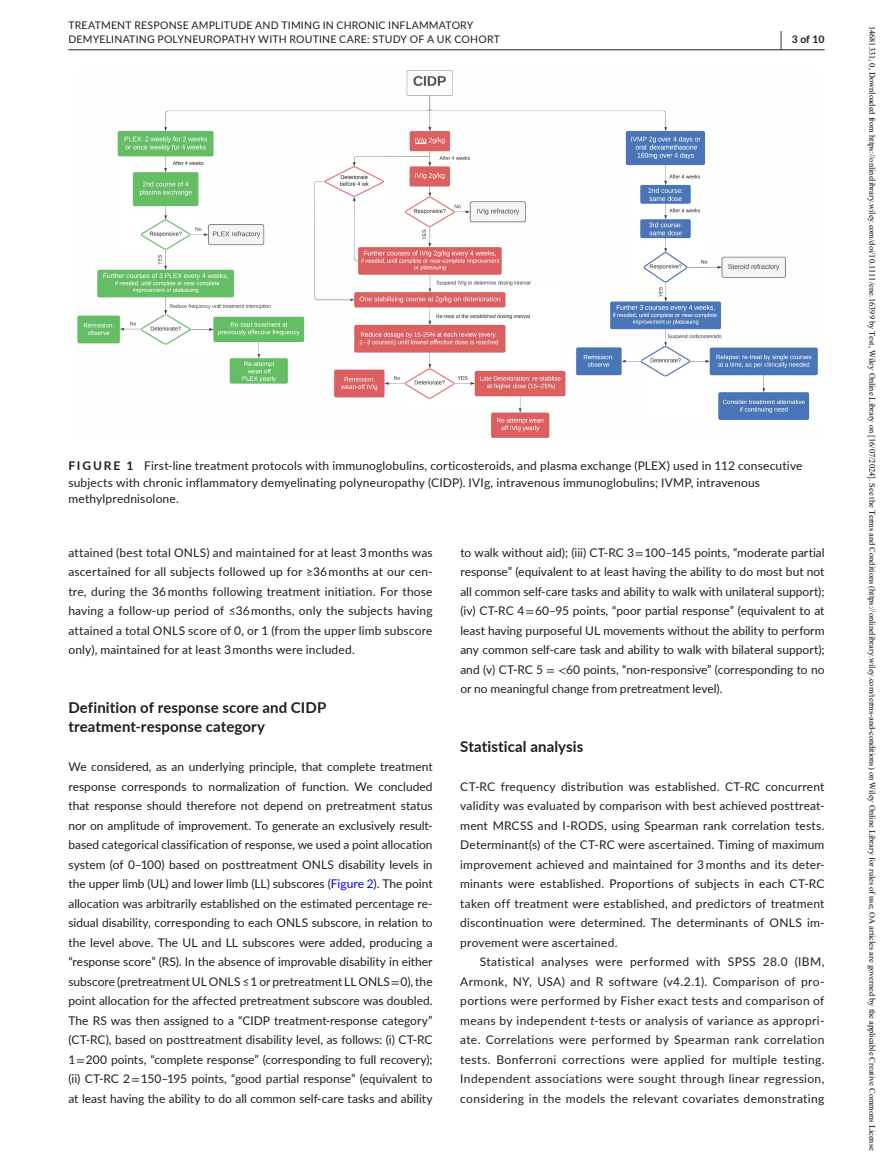
<style>
.page{position:relative;width:893px;height:1174px;background:#fff}
.page>*{position:absolute;margin:0;border:0;box-sizing:border-box;transform-origin:0 0}
.t1{font:15px/19.5px "Lato Bold 2";letter-spacing:.005em;color:#1d1e1f}
.t2{font:12px/19.5px "Lato";letter-spacing:.005em;color:#1d1e1f;text-align:justify}
.t3{font:12px/19.5px "Lato Regular 2";letter-spacing:.005em;color:#1d1e1f;text-align:justify}
.t4{font:10.5px/13.5px "Lato Regular 2";letter-spacing:.02em;color:#1d1e1f}
.t5{font:700 10.5px "Lato";color:#1d1e1f}
.t6{font:8.4px "Times New Roman";color:#000}
.s1{font-family:"Lato Bold 2";font-weight:400;font-size:19.5px}
.s2{font-family:"Lato Bold 2"}
.s3{font-family:"Lato Regular 2";color:#00f}
.s4{font-family:"Lato"}
.s5{font-family:"STIX"}
.s6{font-family:"Lato Regular 2"}
.s7{font-style:italic}
</style>
<div class="page">
<hr style="left:68px;top:49px;width:756px;height:1px;background:#1d1e1f">
<img style="left:75px;top:70px;width:743px;height:368px">
<p class="t4" style="left:68px;top:18px;width:433px">TREATMENT RESPONSE AMPLITUDE AND TIMING IN CHRONIC INFLAMMATORY<br>DEMYELINATING POLYNEUROPATHY WITH ROUTINE CARE: STUDY OF A UK COHORT</p>
<p class="t5" style="left:780px;top:31px;width:46px"><span class="s1">|</span> 3 of 10</p>
<p class="t2" style="left:68px;top:457px;width:736px;line-height:16.5px"><span class="s2">FIGURE 1</span> First-line treatment protocols with immunoglobulins, corticosteroids, and plasma exchange (PLEX) used in 112 consecutive subjects with chronic inflammatory demyelinating polyneuropathy (CIDP). IVIg, intravenous immunoglobulins; IVMP, intravenous</p>
<p class="t3" style="left:68px;top:489px;width:112px">methylprednisolone.</p>
<p class="t2" style="left:68px;top:542px;width:366px">attained (best total ONLS) and maintained for at least 3 months was ascertained for all subjects followed up for ≥36 months at our cen&shy;tre, during the 36 months following treatment initiation. For those having a follow-up period of ≤36 months, only the subjects having attained a total ONLS score of 0, or 1 (from the upper limb subscore only), maintained for at least 3 months were included.</p>
<p class="t1" style="left:68px;top:697px;width:259px">Definition of response score and CIDP treatment-response category</p>
<p class="t2" style="left:68px;top:756px;width:366px">We considered, as an underlying principle, that complete treatment response corresponds to normalization of function. We concluded</p>
<p class="t3" style="left:68px;top:795px;width:366px">that response should therefore not depend on pretreatment status</p>
<p class="t2" style="left:68px;top:815px;width:366px">nor on amplitude of improvement. To generate an exclusively result-</p>
<p class="t3" style="left:68px;top:834px;width:366px">based categorical classification of response, we used a point allocation</p>
<p class="t2" style="left:68px;top:854px;width:366px">system (of 0–100) based on posttreatment ONLS disability levels in the upper limb (UL) and lower limb (LL) subscores (<span class="s3">Figure 2</span>). The point</p>
<p class="t3" style="left:68px;top:893px;width:366px">allocation was arbitrarily established on the estimated percentage re<span class="s4">-</span></p>
<p class="t2" style="left:68px;top:912px;width:366px">sidual disability, corresponding to each ONLS subscore, in relation to the level above. The UL and LL subscores were added, producing a “response score” (RS). In the absence of improvable disability in either subscore (pretreatment UL ONLS ≤ 1 or pretreatment LL ONLS <span class="s5">=</span> 0), the</p>
<p class="t3" style="left:68px;top:990px;width:366px">point allocation for the affected pretreatment subscore was doubled.</p>
<p class="t2" style="left:68px;top:1010px;width:366px">The RS was then assigned to a “CIDP treatment-response category” (CT-RC), based on posttreatment disability level, as follows: (i) CT-RC 1 <span class="s5">=</span> 200 points, “complete response” (corresponding to full recovery); (ii) CT-RC 2 <span class="s5">=</span> 150–195 points, “good partial response” (equivalent to at least having the ability to do all common self-care tasks and ability</p>
<p class="t2" style="left:460px;top:542px;width:366px">to walk without aid); (iii) CT-RC 3 <span class="s5">=</span> 100–145 points, “moderate partial response” (equivalent to at least having the ability to do most but not all common self-care tasks and ability to walk with unilateral support); (iv) CT-RC 4 <span class="s5">=</span> 60–95 points, “poor partial response” (equivalent to at least having purposeful UL movements without the ability to perform any common self-care task and ability to walk with bilateral support); and (v) CT-RC 5 <span class="s5">= &lt;</span>60 points, “non-responsive” (corresponding to no or no meaningful change from pretreatment level).</p>
<p class="t1" style="left:460px;top:736px;width:125px">Statistical analysis</p>
<p class="t2" style="left:460px;top:776px;width:366px">CT-RC frequency distribution was established. CT-RC concurrent</p>
<p class="t3" style="left:460px;top:795px;width:366px">validity was evaluated by comparison with best achieved posttreat<span class="s4">-</span></p>
<p class="t2" style="left:460px;top:815px;width:366px">ment MRCSS and I-RODS, using Spearman rank correlation tests.<br>Determinant(s) of the CT-RC were ascertained. Timing of maximum improvement achieved and maintained for 3 months and its deter&shy;minants were established. Proportions of subjects in each CT-RC</p>
<p class="t3" style="left:460px;top:893px;width:366px">taken off treatment were established, and predictors of treatment</p>
<p class="t2" style="left:460px;top:912px;width:366px">discontinuation were determined. The determinants of ONLS im-</p>
<p class="t3" style="left:460px;top:932px;width:159px">provement were ascertained.</p>
<p class="t2" style="left:460px;top:951px;width:366px;text-indent:20px">Statistical analyses were performed with SPSS 28.0 (IBM, Armonk, NY, USA) and R software (v4.2.1). Comparison of pro&shy;portions were performed by Fisher exact tests and comparison of <span class="s6">means by independent</span> <span class="s7">t</span>-tests or analysis of variance as appropri&shy;ate. Correlations were performed by Spearman rank correlation</p>
<p class="t3" style="left:460px;top:1049px;width:366px">tests. Bonferroni corrections were applied for multiple testing.<br>Independent associations were sought through linear regression, considering in the models the relevant covariates demonstrating</p>
<p class="t6" style="left:878px;top:26px;width:1126px;rotate:90deg">14681331, 0, Downloaded from https://onlinelibrary.wiley.com/doi/10.1111/ene.16399 by Test, Wiley Online Library on [16/07/2024]. See the Terms and Conditions (https://onlinelibrary.wiley.com/terms-and-conditions) on Wiley Online Library for rules of use; OA articles are governed by the applicable Creative Commons License</p>
</div>
